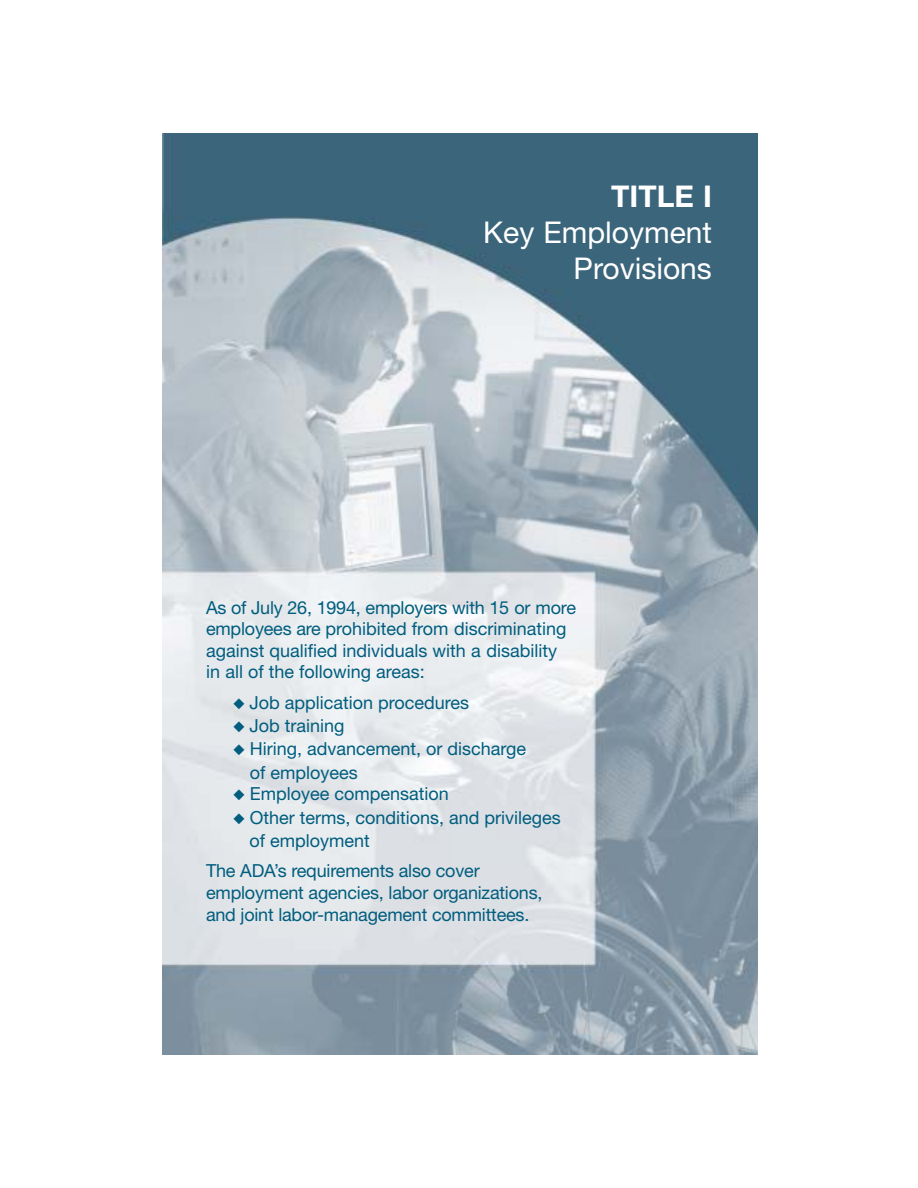
<style>
.page{position:relative;width:918px;height:1188px;background:#fff}
.page>*{position:absolute;margin:0;border:0;box-sizing:border-box;transform-origin:0 0}
.t1{font:30px/36px "Helvetica Neue";color:#fff;text-align:right}
.t2{font:700 30px "Helvetica Neue";color:#fff}
.t3{font:18px/21.6px "Helvetica Neue";color:#005d7e}
</style>
<div class="page">
<img style="left:162px;top:134px;width:596px;height:920px">
<h1 class="t2" style="left:611px;top:186px;width:102px">TITLE I</h1>
<h1 class="t1" style="left:483px;top:217px;width:230px">Key Employment<br>Provisions</h1>
<p class="t3" style="left:206px;top:598px;width:372px">As of July 26, 1994, employers with 15 or more employees are prohibited from discriminating against qualified individuals with a disability<br>in all of the following areas:</p>
<p class="t3" style="left:233px;top:693px;width:238px">◆ Job application procedures</p>
<p class="t3" style="left:233px;top:717px;width:113px">◆ Job training</p>
<p class="t3" style="left:250px;top:739px;width:278px;line-height:23.4px;text-indent:-17px">◆ Hiring, advancement, or discharge of employees</p>
<p class="t3" style="left:233px;top:785px;width:217px">◆ Employee compensation</p>
<p class="t3" style="left:249px;top:807px;width:313px;line-height:23.4px;text-indent:-16px">◆ Other terms, conditions, and privileges of employment</p>
<p class="t3" style="left:206px;top:862px;width:338px">The ADA’s requirements also cover employment agencies, labor organizations, and joint labor-management committees.</p>
</div>
